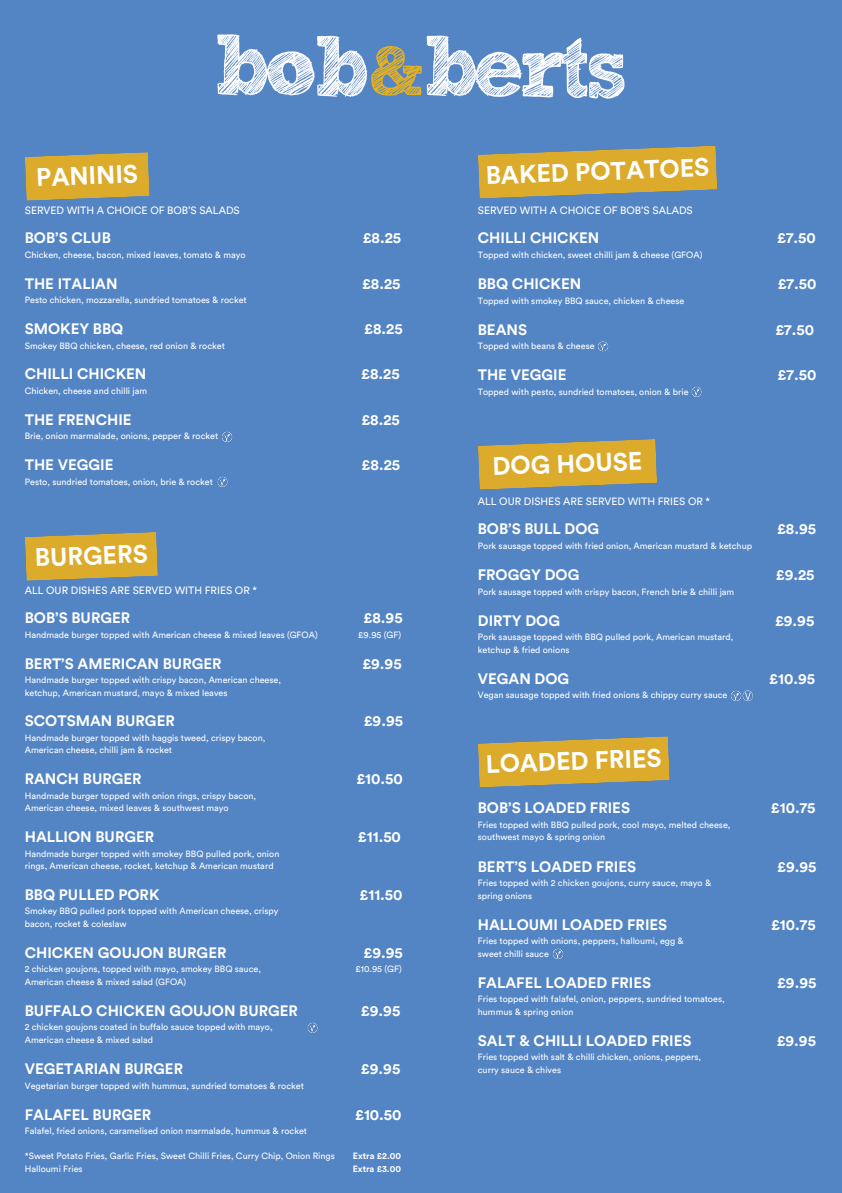
<style>
.page{position:relative;width:842px;height:1193px;background:#fff}
.page>*{position:absolute;margin:0;border:0;box-sizing:border-box;transform-origin:0 0}
.t1{font:700 25px "Circular Std";color:#fff}
.t2{font:700 15px "Circular Std";color:#fff}
.t3{font:10.5px "Circular Std";color:#fff}
.t4{font:9px "Circular Std";color:#fff}
.t5{font:700 9px "Circular Std";color:#fff}
</style>
<div class="page">
<div style="left:0;top:0;width:842px;height:1192px;background:#5384c4"></div>
<img style="left:217px;top:34px;width:408px;height:65px">
<svg style="left:25px;top:152px;width:125px;height:49px;background:#caa53e"></svg>
<svg style="left:478px;top:145px;width:239px;height:53px"></svg>
<img style="left:221px;top:431px;width:12px;height:11px">
<img style="left:217px;top:476px;width:11px;height:12px">
<svg style="left:25px;top:532px;width:133px;height:48px;background:#cda63b"></svg>
<img style="left:597px;top:341px;width:12px;height:11px">
<img style="left:307px;top:1022px;width:11px;height:12px">
<img style="left:691px;top:386px;width:11px;height:12px">
<svg style="left:478px;top:439px;width:179px;height:50px;background:#c8a540"></svg>
<img style="left:730px;top:690px;width:8px;height:11px">
<img style="left:738px;top:690px;width:15px;height:12px">
<svg style="left:478px;top:736px;width:192px;height:51px;background:#c6a443"></svg>
<img style="left:552px;top:948px;width:12px;height:11px">
<p class="t1" style="left:36px;top:166px;width:103px;rotate:-2deg">PANINIS</p>
<p class="t1" style="left:485px;top:164px;width:225px;rotate:-2deg">BAKED POTATOES</p>
<p class="t3" style="left:25px;top:205px;width:216px">SERVED WITH A CHOICE OF BOB’S SALADS</p>
<p class="t2" style="left:25px;top:231px;width:88px">BOB’S CLUB</p>
<p class="t2" style="left:363px;top:231px;width:40px">£8.25</p>
<p class="t4" style="left:25px;top:250px;width:222px">Chicken, cheese, bacon, mixed leaves, tomato &amp; mayo</p>
<p class="t2" style="left:25px;top:276px;width:94px">THE ITALIAN</p>
<p class="t2" style="left:362px;top:276px;width:40px">£8.25</p>
<p class="t4" style="left:25px;top:296px;width:224px">Pesto chicken, mozzarella, sundried tomatoes &amp; rocket</p>
<p class="t2" style="left:25px;top:322px;width:100px">SMOKEY BBQ</p>
<p class="t2" style="left:364px;top:322px;width:40px">£8.25</p>
<p class="t4" style="left:25px;top:341px;width:202px">Smokey BBQ chicken, cheese, red onion &amp; rocket</p>
<p class="t2" style="left:25px;top:367px;width:123px">CHILLI CHICKEN</p>
<p class="t2" style="left:361px;top:367px;width:40px">£8.25</p>
<p class="t4" style="left:25px;top:386px;width:124px">Chicken, cheese and chilli jam</p>
<p class="t2" style="left:25px;top:412px;width:108px">THE FRENCHIE</p>
<p class="t2" style="left:361px;top:412px;width:40px">£8.25</p>
<p class="t4" style="left:25px;top:432px;width:195px">Brie, onion marmalade, onions, pepper &amp; rocket</p>
<p class="t2" style="left:25px;top:458px;width:90px">THE VEGGIE</p>
<p class="t2" style="left:362px;top:458px;width:40px">£8.25</p>
<p class="t4" style="left:25px;top:477px;width:190px">Pesto, sundried tomatoes, onion, brie &amp; rocket</p>
<p class="t1" style="left:34px;top:546px;width:114px;rotate:-2deg">BURGERS</p>
<p class="t3" style="left:25px;top:585px;width:234px">ALL OUR DISHES ARE SERVED WITH FRIES OR *</p>
<p class="t2" style="left:25px;top:611px;width:107px">BOB’S BURGER</p>
<p class="t2" style="left:364px;top:611px;width:41px">£8.95</p>
<p class="t4" style="left:25px;top:630px;width:294px">Handmade burger topped with American cheese &amp; mixed leaves (GFOA)</p>
<p class="t4" style="left:358px;top:630px;width:44px">£9.95 (GF)</p>
<p class="t2" style="left:25px;top:656px;width:198px">BERT’S AMERICAN BURGER</p>
<p class="t2" style="left:362px;top:656px;width:41px">£9.95</p>
<p class="t4" style="left:25px;top:676px;width:258px">Handmade burger topped with crispy bacon, American cheese,</p>
<p class="t4" style="left:25px;top:688px;width:204px">ketchup, American mustard, mayo &amp; mixed leaves</p>
<p class="t2" style="left:25px;top:714px;width:151px">SCOTSMAN BURGER</p>
<p class="t2" style="left:364px;top:714px;width:41px">£9.95</p>
<p class="t4" style="left:25px;top:733px;width:242px">Handmade burger topped with haggis tweed, crispy bacon,</p>
<p class="t4" style="left:25px;top:746px;width:149px">American cheese, chilli jam &amp; rocket</p>
<p class="t2" style="left:25px;top:772px;width:118px">RANCH BURGER</p>
<p class="t2" style="left:356px;top:772px;width:48px">£10.50</p>
<p class="t4" style="left:25px;top:791px;width:233px">Handmade burger topped with onion rings, crispy bacon,</p>
<p class="t4" style="left:25px;top:803px;width:205px">American cheese, mixed leaves &amp; southwest mayo</p>
<p class="t2" style="left:25px;top:829px;width:131px">HALLION BURGER</p>
<p class="t2" style="left:358px;top:829px;width:45px">£11.50</p>
<p class="t4" style="left:25px;top:849px;width:256px">Handmade burger topped with smokey BBQ pulled pork, onion</p>
<p class="t4" style="left:25px;top:861px;width:250px">rings, American cheese, rocket, ketchup &amp; American mustard</p>
<p class="t2" style="left:25px;top:887px;width:136px">BBQ PULLED PORK</p>
<p class="t2" style="left:359px;top:887px;width:45px">£11.50</p>
<p class="t4" style="left:25px;top:907px;width:255px">Smokey BBQ pulled pork topped with American cheese, crispy</p>
<p class="t4" style="left:25px;top:919px;width:103px">bacon, rocket &amp; coleslaw</p>
<p class="t2" style="left:25px;top:945px;width:203px">CHICKEN GOUJON BURGER</p>
<p class="t2" style="left:363px;top:945px;width:41px">£9.95</p>
<p class="t4" style="left:25px;top:964px;width:238px">2 chicken goujons, topped with mayo, smokey BBQ sauce,</p>
<p class="t4" style="left:355px;top:964px;width:48px">£10.95 (GF)</p>
<p class="t4" style="left:25px;top:977px;width:163px">American cheese &amp; mixed salad (GFOA)</p>
<p class="t2" style="left:25px;top:1003px;width:275px">BUFFALO CHICKEN GOUJON BURGER</p>
<p class="t2" style="left:361px;top:1003px;width:41px">£9.95</p>
<p class="t4" style="left:25px;top:1022px;width:249px">2 chicken goujons coated in buffalo sauce topped with mayo,</p>
<p class="t4" style="left:25px;top:1035px;width:130px">American cheese &amp; mixed salad</p>
<p class="t2" style="left:25px;top:1061px;width:160px">VEGETARIAN BURGER</p>
<p class="t2" style="left:361px;top:1061px;width:41px">£9.95</p>
<p class="t4" style="left:25px;top:1081px;width:281px">Vegetarian burger topped with hummus, sundried tomatoes &amp; rocket</p>
<p class="t2" style="left:25px;top:1107px;width:128px">FALAFEL BURGER</p>
<p class="t2" style="left:355px;top:1107px;width:48px">£10.50</p>
<p class="t4" style="left:25px;top:1126px;width:284px">Falafel, fried onions, caramelised onion marmalade, hummus &amp; rocket</p>
<p class="t4" style="left:25px;top:1151px;width:312px">*Sweet Potato Fries, Garlic Fries, Sweet Chilli Fries, Curry Chip, Onion Rings</p>
<p class="t5" style="left:353px;top:1151px;width:50px">Extra £2.00</p>
<p class="t4" style="left:25px;top:1163px;width:59px">Halloumi Fries</p>
<p class="t5" style="left:353px;top:1163px;width:50px">Extra £3.00</p>
<p class="t3" style="left:478px;top:205px;width:216px">SERVED WITH A CHOICE OF BOB’S SALADS</p>
<p class="t2" style="left:478px;top:231px;width:123px">CHILLI CHICKEN</p>
<p class="t2" style="left:777px;top:231px;width:40px">£7.50</p>
<p class="t4" style="left:478px;top:250px;width:226px">Topped with chicken, sweet chilli jam &amp; cheese (GFOA)</p>
<p class="t2" style="left:478px;top:277px;width:105px">BBQ CHICKEN</p>
<p class="t2" style="left:778px;top:277px;width:40px">£7.50</p>
<p class="t4" style="left:478px;top:296px;width:208px">Topped with smokey BBQ sauce, chicken &amp; cheese</p>
<p class="t2" style="left:478px;top:322px;width:51px">BEANS</p>
<p class="t2" style="left:775px;top:322px;width:40px">£7.50</p>
<p class="t4" style="left:478px;top:342px;width:118px">Topped with beans &amp; cheese</p>
<p class="t2" style="left:478px;top:368px;width:90px">THE VEGGIE</p>
<p class="t2" style="left:778px;top:368px;width:40px">£7.50</p>
<p class="t4" style="left:478px;top:387px;width:212px">Topped with pesto, sundried tomatoes, onion &amp; brie</p>
<p class="t1" style="left:492px;top:454px;width:151px;rotate:-2deg">DOG HOUSE</p>
<p class="t3" style="left:478px;top:496px;width:234px">ALL OUR DISHES ARE SERVED WITH FRIES OR *</p>
<p class="t2" style="left:478px;top:522px;width:123px">BOB’S BULL DOG</p>
<p class="t2" style="left:777px;top:522px;width:41px">£8.95</p>
<p class="t4" style="left:478px;top:541px;width:276px">Pork sausage topped with fried onion, American mustard &amp; ketchup</p>
<p class="t2" style="left:478px;top:567px;width:103px">FROGGY DOG</p>
<p class="t2" style="left:776px;top:567px;width:40px">£9.25</p>
<p class="t4" style="left:478px;top:587px;width:258px">Pork sausage topped with crispy bacon, French brie &amp; chilli jam</p>
<p class="t2" style="left:478px;top:613px;width:84px">DIRTY DOG</p>
<p class="t2" style="left:775px;top:613px;width:41px">£9.95</p>
<p class="t4" style="left:478px;top:633px;width:257px">Pork sausage topped with BBQ pulled pork, American mustard,</p>
<p class="t4" style="left:478px;top:645px;width:93px">ketchup &amp; fried onions</p>
<p class="t2" style="left:478px;top:671px;width:93px">VEGAN DOG</p>
<p class="t2" style="left:769px;top:671px;width:47px">£10.95</p>
<p class="t4" style="left:478px;top:690px;width:251px">Vegan sausage topped with fried onions &amp; chippy curry sauce</p>
<p class="t1" style="left:485px;top:752px;width:177px;rotate:-2deg">LOADED FRIES</p>
<p class="t2" style="left:478px;top:801px;width:154px">BOB’S LOADED FRIES</p>
<p class="t2" style="left:771px;top:801px;width:46px">£10.75</p>
<p class="t4" style="left:478px;top:820px;width:254px">Fries topped with BBQ pulled pork, cool mayo, melted cheese,</p>
<p class="t4" style="left:478px;top:833px;width:129px">southwest mayo &amp; spring onion</p>
<p class="t2" style="left:478px;top:859px;width:160px">BERT’S LOADED FRIES</p>
<p class="t2" style="left:777px;top:859px;width:41px">£9.95</p>
<p class="t4" style="left:478px;top:878px;width:235px">Fries topped with 2 chicken goujons, curry sauce, mayo &amp;</p>
<p class="t4" style="left:478px;top:891px;width:56px">spring onions</p>
<p class="t2" style="left:478px;top:917px;width:191px">HALLOUMI LOADED FRIES</p>
<p class="t2" style="left:771px;top:917px;width:46px">£10.75</p>
<p class="t4" style="left:478px;top:936px;width:208px">Fries topped with onions, peppers, halloumi, egg &amp;</p>
<p class="t4" style="left:478px;top:949px;width:73px">sweet chilli sauce</p>
<p class="t2" style="left:478px;top:975px;width:175px">FALAFEL LOADED FRIES</p>
<p class="t2" style="left:777px;top:975px;width:41px">£9.95</p>
<p class="t4" style="left:478px;top:994px;width:248px">Fries topped with falafel, onion, peppers, sundried tomatoes,</p>
<p class="t4" style="left:478px;top:1007px;width:97px">hummus &amp; spring onion</p>
<p class="t2" style="left:478px;top:1033px;width:215px">SALT &amp; CHILLI LOADED FRIES</p>
<p class="t2" style="left:777px;top:1033px;width:41px">£9.95</p>
<p class="t4" style="left:478px;top:1052px;width:225px">Fries topped with salt &amp; chilli chicken, onions, peppers,</p>
<p class="t4" style="left:478px;top:1065px;width:85px">curry sauce &amp; chives</p>
</div>
